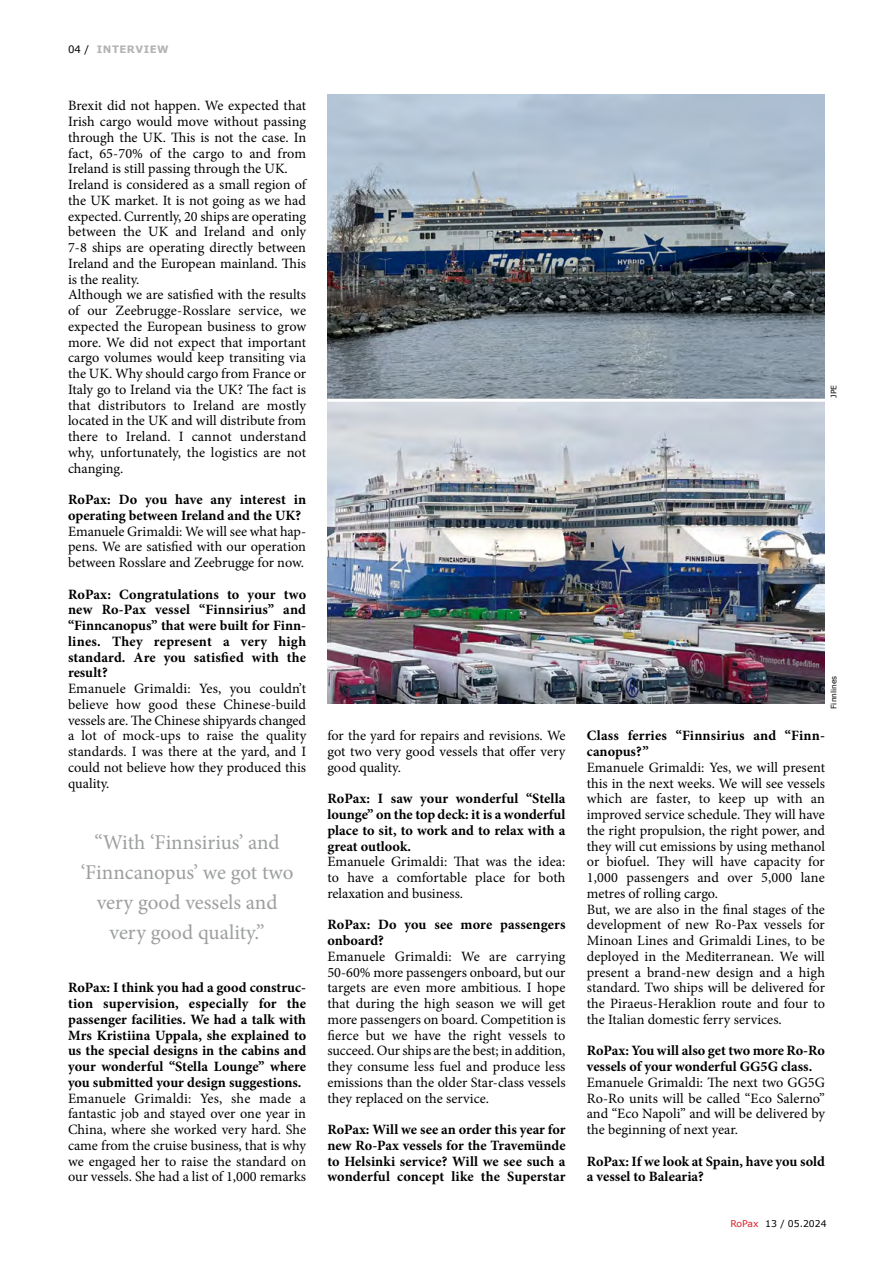
<style>
.page{position:relative;width:893px;height:1263px;background:#fff}
.page>*{position:absolute;margin:0;border:0;box-sizing:border-box;transform-origin:0 0}
.Zitat{font:21px/30px "Minion Pro";letter-spacing:-.005em;color:#9c9e9f;text-align:center}
.Copytext{font:14.25px/15.8px "Minion Pro";color:#000;text-align:justify}
.Copytext-2{font:700 14.25px/15.8px "Minion Pro";letter-spacing:.005em;color:#000}
.t1{font:700 10.2px "Verdana";letter-spacing:.05em;color:#b1b3b4}
.t2{font:9.3px "Verdana";color:#000}
.Bildnachweis{font:7.5px "Verdana";color:#000}
.s1{font-weight:400;color:#000}
.s2{color:#d51f26}
</style>
<div class="page">
<img style="left:327px;top:94px;width:498px;height:305px">
<img style="left:327px;top:402px;width:498px;height:301px">
<p class="t1" style="left:68px;top:43px;width:102px"><span class="s1">04 /</span> INTERVIEW</p>
<p class="Copytext" style="left:68px;top:98px;width:240px">Brexit did not happen. We expected that Irish cargo would move without passing through the UK. This is not the case. In fact, 65-70% of the cargo to and from Ireland is still passing through the UK.</p>
<p class="Copytext" style="left:68px;top:177px;width:240px">Ireland is considered as a small region of the UK market. It is not going as we had expected. Currently, 20 ships are operating between the UK and Ireland and only 7-8 ships are operating directly between Ireland and the European mainland. This is the reality.</p>
<p class="Copytext" style="left:68px;top:287px;width:240px">Although we are satisfied with the results of our Zeebrugge-Rosslare service, we expected the European business to grow more. We did not expect that important cargo volumes would keep transiting via the UK. Why should cargo from France or Italy go to Ireland via the UK? The fact is that distributors to Ireland are mostly located in the UK and will distribute from there to Ireland. I cannot understand why, unfortunately, the logistics are not changing.</p>
<p class="Copytext-2" style="left:68px;top:491px;width:240px">RoPax: Do you have any interest in operating between Ireland and the UK?</p>
<p class="Copytext" style="left:68px;top:523px;width:240px">Emanuele Grimaldi: We will see what hap&shy;pens. We are satisfied with our operation between Rosslare and Zeebrugge for now.</p>
<p class="Copytext-2" style="left:68px;top:586px;width:240px;text-align:justify">RoPax: Congratulations to your two new Ro-Pax vessel “Finnsirius” and “Finncanopus” that were built for Finn&shy;lines. They represent a very high standard. Are you satisfied with the result?</p>
<p class="Copytext" style="left:68px;top:681px;width:240px">Emanuele Grimaldi: Yes, you couldn’t believe how good these Chinese-build vessels are. The Chinese shipyards changed a lot of mock-ups to raise the quality standards. I was there at the yard, and I could not believe how they produced this quality.</p>
<p class="Zitat" style="left:81px;top:827px;width:214px">“With ‘Finnsirius’ and ‘Finncanopus’ we got two very good vessels and very good quality.”</p>
<p class="Copytext-2" style="left:68px;top:980px;width:240px;text-align:justify">RoPax: I think you had a good construc&shy;tion supervision, especially for the passenger facilities. We had a talk with Mrs Kristiina Uppala, she explained to us the special designs in the cabins and your wonderful “Stella Lounge” where you submitted your design suggestions.</p>
<p class="Copytext" style="left:68px;top:1090px;width:240px">Emanuele Grimaldi: Yes, she made a fantastic job and stayed over one year in China, where she worked very hard. She came from the cruise business, that is why we engaged her to raise the standard on our vessels. She had a list of 1,000 remarks</p>
<p class="Copytext" style="left:327px;top:728px;width:240px">for the yard for repairs and revisions. We got two very good vessels that offer very good quality.</p>
<p class="Copytext-2" style="left:327px;top:791px;width:240px;text-align:justify">RoPax: I saw your wonderful “Stella lounge” on the top deck: it is a wonderful place to sit, to work and to relax with a great outlook.</p>
<p class="Copytext" style="left:327px;top:854px;width:240px">Emanuele Grimaldi: That was the idea: to have a comfortable place for both relaxation and business.</p>
<p class="Copytext-2" style="left:327px;top:917px;width:240px">RoPax: Do you see more passengers onboard?</p>
<p class="Copytext" style="left:327px;top:948px;width:240px">Emanuele Grimaldi: We are carrying 50-60% more passengers onboard, but our targets are even more ambitious. I hope that during the high season we will get more passengers on board. Competition is fierce but we have the right vessels to succeed. Our ships are the best; in addition, they consume less fuel and produce less emissions than the older Star-class vessels they replaced on the service.</p>
<p class="Copytext-2" style="left:327px;top:1121px;width:240px;text-align:justify">RoPax: Will we see an order this year for new Ro-Pax vessels for the Travemünde to Helsinki service? Will we see such a wonderful concept like the Superstar</p>
<p class="Bildnachweis" style="left:829px;top:398px;width:14px;rotate:-90deg">JPE</p>
<p class="Bildnachweis" style="left:829px;top:709px;width:35px;rotate:-90deg">Finnlines</p>
<p class="Copytext-2" style="left:587px;top:728px;width:238px">Class ferries “Finnsirius and “Finn&shy;canopus?”</p>
<p class="Copytext" style="left:587px;top:759px;width:240px">Emanuele Grimaldi: Yes, we will present this in the next weeks. We will see vessels which are faster, to keep up with an improved service schedule. They will have the right propulsion, the right power, and they will cut emissions by using methanol or biofuel. They will have capacity for 1,000 passengers and over 5,000 lane metres of rolling cargo.</p>
<p class="Copytext" style="left:587px;top:901px;width:240px">But, we are also in the final stages of the development of new Ro-Pax vessels for Minoan Lines and Grimaldi Lines, to be deployed in the Mediterranean. We will present a brand-new design and a high standard. Two ships will be delivered for the Piraeus-Heraklion route and four to the Italian domestic ferry services.</p>
<p class="Copytext-2" style="left:587px;top:1043px;width:240px">RoPax: You will also get two more Ro-Ro vessels of your wonderful GG5G class.</p>
<p class="Copytext" style="left:587px;top:1074px;width:240px">Emanuele Grimaldi: The next two GG5G Ro-Ro units will be called “Eco Salerno” and “Eco Napoli” and will be delivered by the beginning of next year.</p>
<p class="Copytext-2" style="left:587px;top:1153px;width:240px">RoPax: If we look at Spain, have you sold a vessel to Balearia?</p>
<p class="t2" style="left:730px;top:1218px;width:98px"><span class="s2">RoPax</span> 13 / 05.2024</p>
</div>
